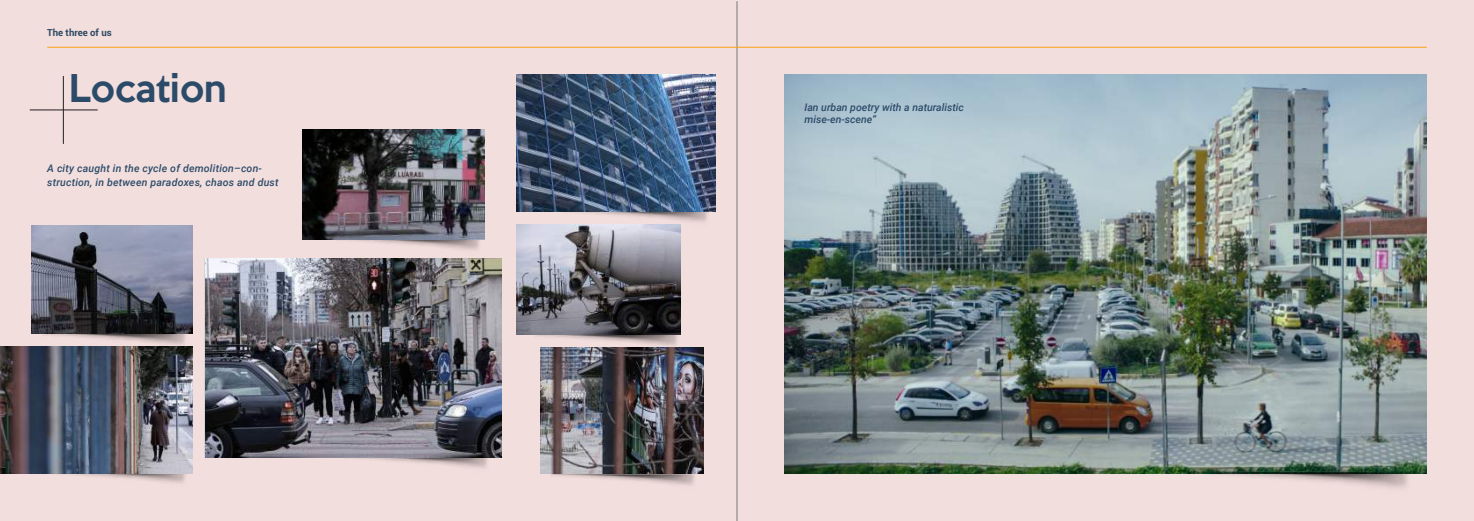
<style>
.page{position:relative;width:1474px;height:521px;background:#fff}
.page>*{position:absolute;margin:0;border:0;box-sizing:border-box;transform-origin:0 0}
.t1{font:500 35px "Keep Calm";color:#2b4b69}
.t2{font:italic 500 10.5px/14px "Roboto";letter-spacing:.02em;color:#2b4b69}
.t3{font:italic 500 10.5px/12.6px "Roboto";color:#2b4b69}
.t4{font:700 9.62px "Roboto";color:#2b4861}
</style>
<div class="page">
<div style="left:0;top:0;width:1473px;height:521px;background:#f2dedd"></div>
<hr style="left:736px;top:1px;width:1px;height:520px;background:#787878">
<img style="left:557px;top:211px;width:156px;height:12px">
<img style="left:516px;top:74px;width:199px;height:137px">
<img style="left:551px;top:474px;width:144px;height:12px">
<img style="left:541px;top:348px;width:162px;height:126px">
<img style="left:75px;top:474px;width:111px;height:10px">
<img style="left:0;top:347px;width:193px;height:127px">
<img style="left:347px;top:458px;width:141px;height:11px">
<img style="left:205px;top:258px;width:296px;height:200px">
<hr style="left:63px;top:76px;width:1px;height:68px;background:#241f1f">
<hr style="left:30px;top:110px;width:68px;height:1px;background:#241f1f">
<img style="left:36px;top:334px;width:156px;height:20px">
<img style="left:32px;top:226px;width:161px;height:108px">
<img style="left:329px;top:230px;width:156px;height:29px">
<img style="left:303px;top:129px;width:181px;height:110px">
<img style="left:536px;top:335px;width:147px;height:20px">
<img style="left:516px;top:224px;width:165px;height:111px">
<hr style="left:47px;top:47px;width:1379px;height:1px;background:#fba116">
<img style="left:784px;top:74px;width:642px;height:400px">
<img style="left:1198px;top:460px;width:218px;height:28px">
<p class="t4" style="left:47px;top:26px;width:66px">The three of us</p>
<h1 class="t1" style="left:69px;top:58px;width:159px">Location</h1>
<p class="t2" style="left:47px;top:161px;width:233px">A city caught in the cycle of demolition–con&shy;struction, in between paradoxes, chaos and dust</p>
<p class="t3" style="left:804px;top:100px;width:161px">Ian urban poetry with a naturalistic mise-en-scene”</p>
</div>
